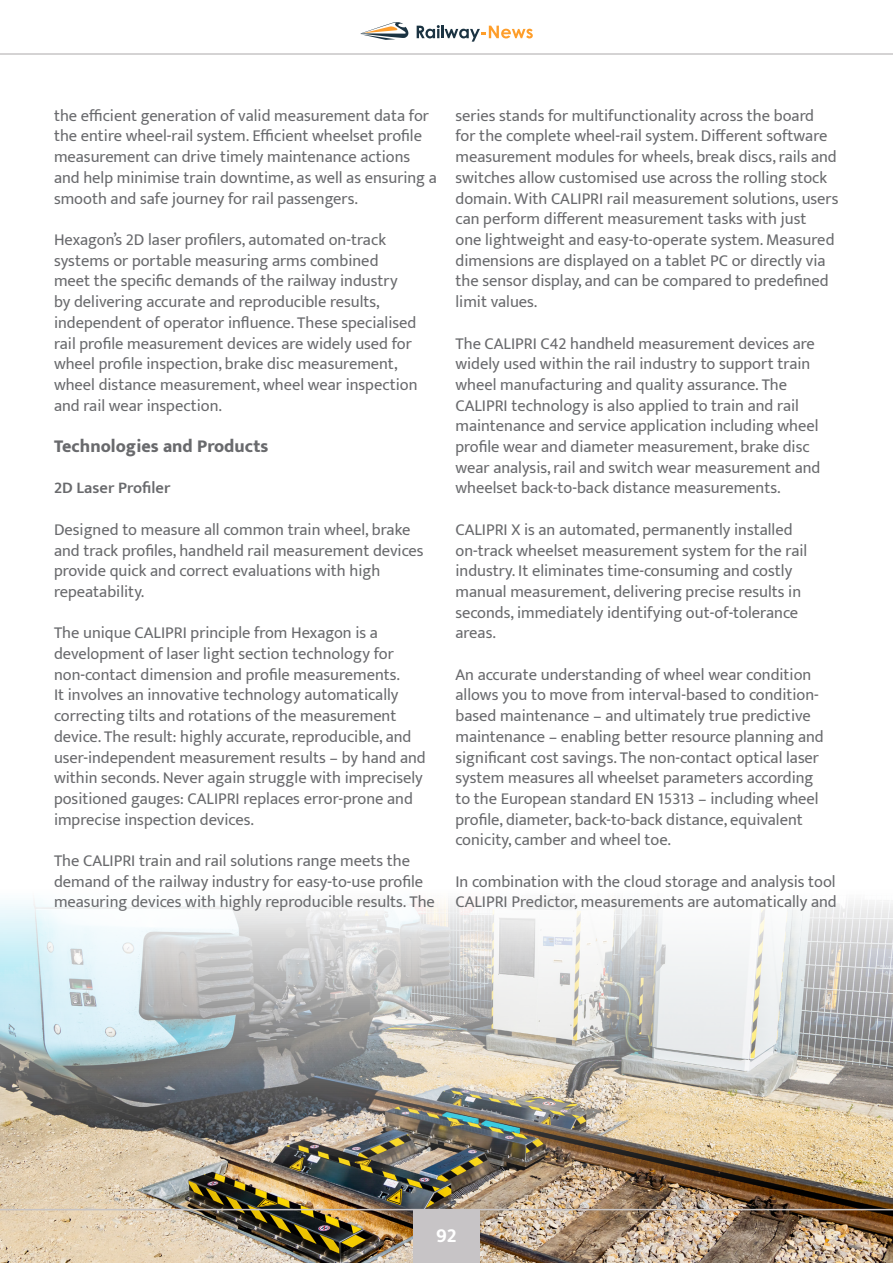
<style>
.page{position:relative;width:893px;height:1263px;background:#fff}
.page>*{position:absolute;margin:0;border:0;box-sizing:border-box;transform-origin:0 0}
.t1{font:700 21px "Mukta Mahee";color:#fff}
.t2{font:800 18px "Mukta";color:#696a6d}
.t3{font:16.5px/20.7px "Mukta";color:#696a6d}
.t4{font:600 16.5px "Mukta";color:#696a6d}
</style>
<div class="page">
<img style="left:0;top:902px;width:893px;height:361px">
<svg style="left:360px;top:22px;width:49px;height:18px"></svg>
<svg style="left:417px;top:25px;width:116px;height:17px"></svg>
<hr style="left:0;top:1209px;width:893px;height:1px;background:#c7c4c6">
<div style="left:413px;top:1209px;width:67px;height:54px;background:#c7c4c6"></div>
<hr style="left:0;top:53px;width:893px;height:2px;background:#c7c5c6">
<p class="t3" style="left:54px;top:105px;width:384px">the efficient generation of valid measurement data for the entire wheel-rail system. Efficient wheelset profile measurement can drive timely maintenance actions and help minimise train downtime, as well as ensuring a smooth and safe journey for rail passengers.</p>
<p class="t3" style="left:54px;top:229px;width:365px">Hexagon’s 2D laser profilers, automated on-track systems or portable measuring arms combined meet the specific demands of the railway industry by delivering accurate and reproducible results, independent of operator influence. These specialised rail profile measurement devices are widely used for wheel profile inspection, brake disc measurement, wheel distance measurement, wheel wear inspection and rail wear inspection.</p>
<p class="t2" style="left:54px;top:435px;width:216px">Technologies and Products</p>
<p class="t4" style="left:54px;top:478px;width:118px">2D Laser Profiler</p>
<p class="t3" style="left:54px;top:519px;width:371px">Designed to measure all common train wheel, brake and track profiles, handheld rail measurement devices provide quick and correct evaluations with high repeatability.</p>
<p class="t3" style="left:54px;top:622px;width:373px">The unique CALIPRI principle from Hexagon is a development of laser light section technology for non-contact dimension and profile measurements.<br>It involves an innovative technology automatically correcting tilts and rotations of the measurement device. The result: highly accurate, reproducible, and user-independent measurement results – by hand and within seconds. Never again struggle with imprecisely positioned gauges: CALIPRI replaces error-prone and imprecise inspection devices.</p>
<p class="t3" style="left:54px;top:850px;width:382px">The CALIPRI train and rail solutions range meets the demand of the railway industry for easy-to-use profile measuring devices with highly reproducible results. The</p>
<p class="t3" style="left:455px;top:105px;width:384px">series stands for multifunctionality across the board for the complete wheel-rail system. Different software measurement modules for wheels, break discs, rails and switches allow customised use across the rolling stock domain. With CALIPRI rail measurement solutions, users can perform different measurement tasks with just<br>one lightweight and easy-to-operate system. Measured dimensions are displayed on a tablet PC or directly via the sensor display, and can be compared to predefined limit values.</p>
<p class="t3" style="left:455px;top:332px;width:366px">The CALIPRI C42 handheld measurement devices are widely used within the rail industry to support train wheel manufacturing and quality assurance. The CALIPRI technology is also applied to train and rail maintenance and service application including wheel profile wear and diameter measurement, brake disc wear analysis, rail and switch wear measurement and wheelset back-to-back distance measurements.</p>
<p class="t3" style="left:455px;top:519px;width:353px">CALIPRI X is an automated, permanently installed on-track wheelset measurement system for the rail industry. It eliminates time-consuming and costly manual measurement, delivering precise results in seconds, immediately identifying out-of-tolerance areas.</p>
<p class="t3" style="left:455px;top:664px;width:370px">An accurate understanding of wheel wear condition allows you to move from interval-based to condition&shy;based maintenance – and ultimately true predictive maintenance – enabling better resource planning and significant cost savings. The non-contact optical laser system measures all wheelset parameters according to the European standard EN 15313 – including wheel profile, diameter, back-to-back distance, equivalent conicity, camber and wheel toe.</p>
<p class="t3" style="left:455px;top:871px;width:383px">In combination with the cloud storage and analysis tool<br>CALIPRI Predictor, measurements are automatically and</p>
<p class="t1" style="left:436px;top:1222px;width:22px">92</p>
</div>
